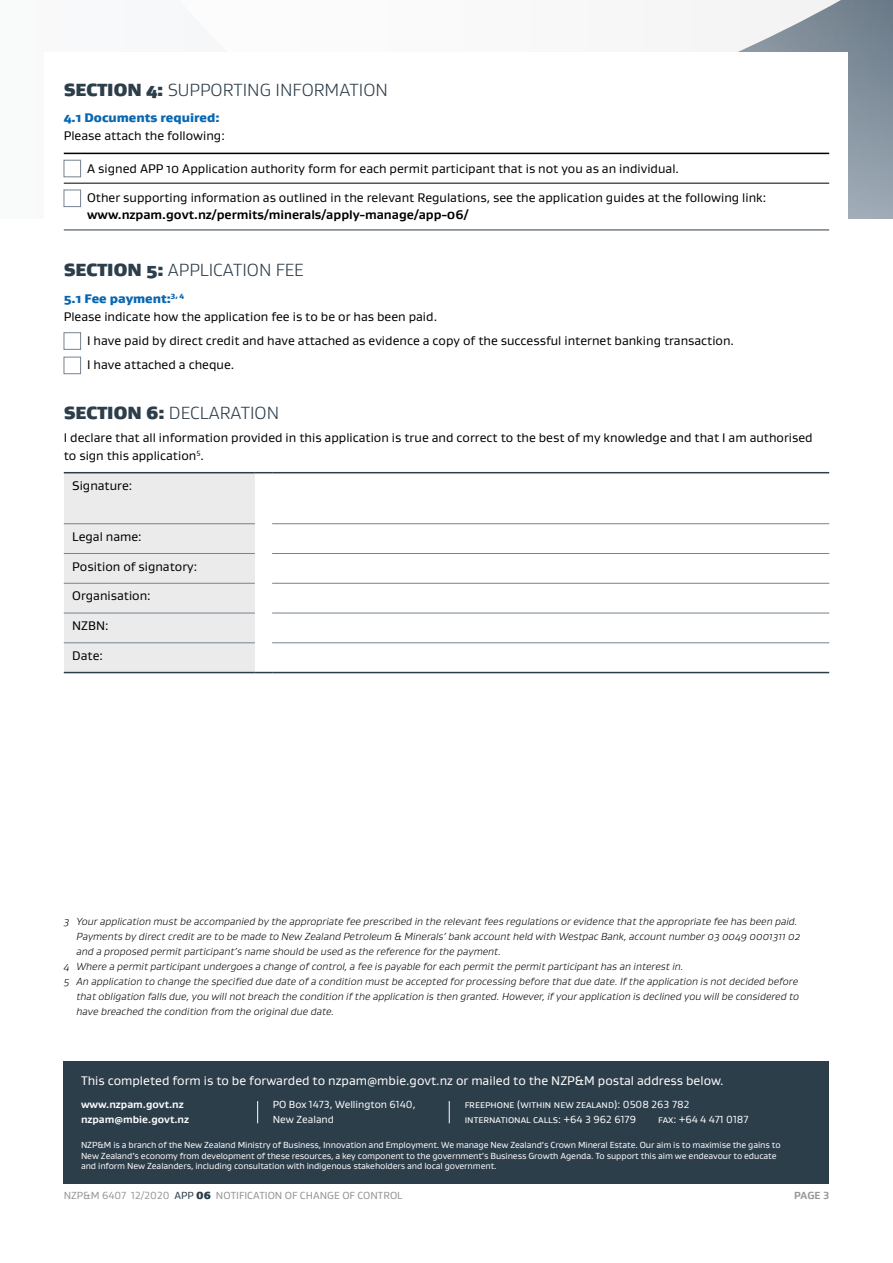
<style>
.page{position:relative;width:893px;height:1263px;background:#fff}
.page>*{position:absolute;margin:0;border:0;box-sizing:border-box;transform-origin:0 0}
.t1{font:300 18px "Gustan";color:#2d3e4b}
.t2{font:12.75px/24.5px "Gustan";color:#000}
.t3{font:12.75px "Gustan";color:#fff}
.t4{font:700 12.75px "Gustan";color:#000}
.t5{font:900 12.75px "Gustan";color:#0867b2}
.t6{font:italic 300 10.5px/15px "Gustan";color:#000}
.t7{font:10.5px/15px "Gustan";color:#fff}
.t8{font:10.5px "Gustan";color:#939598}
.t9{font:700 10.5px/15px "Gustan";color:#fff}
.t10{font:700 10.5px "Gustan";color:#939598}
.t11{font:9px/10.5px "Gustan";letter-spacing:-.01em;color:#fff}
.s1{font-weight:900}
.s2{color:#2d3e4b}
.s3{font-weight:900;color:#2d3e4b}
</style>
<div class="page">
<svg style="left:783px;top:0;width:110px;height:218px;background:#8b98a4"></svg>
<svg style="left:738px;top:0;width:45px;height:52px;fill:#f4f4f5"></svg>
<div style="left:64px;top:1061px;width:765px;height:123px;background:#2d3e4b"></div>
<svg style="left:257px;top:1101px;width:1px;height:22px"></svg>
<svg style="left:449px;top:1101px;width:1px;height:22px"></svg>
<div style="left:45px;top:53px;width:803px;height:513px;background:#fff"></div>
<hr style="left:272px;top:642px;width:557px;height:1px;background:#738391">
<hr style="left:272px;top:613px;width:557px;height:1px;background:#738391">
<hr style="left:272px;top:523px;width:557px;height:1px;background:#738391">
<hr style="left:272px;top:583px;width:557px;height:1px;background:#738391">
<hr style="left:272px;top:553px;width:557px;height:1px;background:#738391">
<hr style="left:64px;top:153px;width:765px;height:1px;background:#000">
<hr style="left:64px;top:230px;width:765px;height:1px;background:#2d3e4b">
<hr style="left:64px;top:183px;width:765px;height:1px;background:#000">
<div style="left:64px;top:160px;width:17px;height:17px;border:1px solid #738391"></div>
<div style="left:64px;top:190px;width:17px;height:17px;border:1px solid #738391"></div>
<svg style="left:64px;top:332px;width:17px;height:42px"></svg>
<div style="left:64px;top:473px;width:191px;height:51px;background:#ebebec"></div>
<div style="left:64px;top:524px;width:191px;height:29px;background:#ebebec"></div>
<div style="left:64px;top:553px;width:191px;height:30px;background:#ebebec"></div>
<div style="left:64px;top:583px;width:191px;height:30px;background:#ebebec"></div>
<div style="left:64px;top:613px;width:191px;height:30px;background:#ebebec"></div>
<div style="left:64px;top:643px;width:191px;height:29px;background:#ebebec"></div>
<hr style="left:64px;top:553px;width:191px;height:1px;background:#738391">
<hr style="left:64px;top:583px;width:191px;height:1px;background:#738391">
<hr style="left:64px;top:472px;width:191px;height:1px;background:#2d3e4b">
<hr style="left:64px;top:523px;width:191px;height:1px;background:#738391">
<hr style="left:64px;top:613px;width:191px;height:1px;background:#738391">
<hr style="left:64px;top:642px;width:191px;height:1px;background:#738391">
<hr style="left:64px;top:672px;width:191px;height:1px;background:#2d3e4b">
<hr style="left:272px;top:472px;width:557px;height:1px;background:#2d3e4b">
<svg style="left:255px;top:472px;width:17px;height:1px"></svg>
<svg style="left:255px;top:672px;width:17px;height:1px"></svg>
<hr style="left:272px;top:672px;width:557px;height:1px;background:#2d3e4b">
<p class="t1" style="left:64px;top:78px;width:326px"><span class="s1">SECTION 4:</span> SUPPORTING INFORMATION</p>
<h6 class="t5" style="left:64px;top:110px;width:157px">4.1 Documents required:</h6>
<p class="t2" style="left:64px;top:123px;width:163px">Please attach the following:</p>
<p class="t2" style="left:87px;top:156px;width:593px">A signed APP 10 Application authority form for each permit participant that is not you as an individual.</p>
<p class="t2" style="left:87px;top:185px;width:681px">Other supporting information as outlined in the relevant Regulations, see the application guides at the following link:</p>
<h6 class="t4" style="left:87px;top:206px;width:383px">www.nzpam.govt.nz/permits/minerals/apply-manage/app-06/</h6>
<p class="t1" style="left:64px;top:259px;width:242px"><span class="s1">SECTION 5:</span> APPLICATION FEE</p>
<h6 class="t5" style="left:64px;top:290px;width:122px">5.1 Fee payment:<sup>3,</sup> <sup>4</sup></h6>
<p class="t2" style="left:87px;top:304px;width:648px;text-indent:-23px">Please indicate how the application fee is to be or has been paid.<br>I have paid by direct credit and have attached as evidence a copy of the successful internet banking transaction.<br>I have attached a cheque.</p>
<p class="t1" style="left:64px;top:402px;width:217px"><span class="s1">SECTION 6:</span> DECLARATION</p>
<p class="t2" style="left:64px;top:428px;width:750px;line-height:18px">I declare that all information provided in this application is true and correct to the best of my knowledge and that I am authorised to sign this application<sup>5</sup>.</p>
<p class="t2" style="left:72px;top:473px;width:62px">Signature:</p>
<p class="t2" style="left:72px;top:524px;width:71px">Legal name:</p>
<p class="t2" style="left:72px;top:554px;width:126px">Position of signatory:</p>
<p class="t2" style="left:72px;top:583px;width:80px">Organisation:</p>
<p class="t2" style="left:72px;top:613px;width:38px">NZBN:</p>
<p class="t2" style="left:72px;top:643px;width:32px">Date:</p>
<p class="t6" style="left:77px;top:913px;width:725px;text-indent:-13px">3 Your application must be accompanied by the appropriate fee prescribed in the relevant fees regulations or evidence that the appropriate fee has been paid.<br>Payments by direct credit are to be made to New Zealand Petroleum &amp; Minerals’ bank account held with Westpac Bank, account number 03 0049 0001311 02 and a proposed permit participant’s name should be used as the reference for the payment.</p>
<p class="t6" style="left:64px;top:958px;width:621px">4 Where a permit participant undergoes a change of control, a fee is payable for each permit the permit participant has an interest in.</p>
<p class="t6" style="left:77px;top:973px;width:724px;text-align:justify;text-indent:-13px">5 An application to change the specifed due date of a condition must be accepted for processing before that due date. If the application is not decided before that obligation falls due, you will not breach the condition if the application is then granted. However, if your application is declined you will be considered to have breached the condition from the original due date.</p>
<p class="t3" style="left:81px;top:1072px;width:644px">This completed form is to be forwarded to nzpam@mbie.govt.nz or mailed to the NZP&amp;M postal address below.</p>
<p class="t7" style="left:273px;top:1097px;width:144px">PO Box 1473, Wellington 6140,<br>New Zealand</p>
<p class="t7" style="left:465px;top:1097px;width:226px">freephone (within new zealand): 0508 263 782 international calls: +64 3 962 6179</p>
<p class="t9" style="left:81px;top:1097px;width:110px">www.nzpam.govt.nz nzpam@mbie.govt.nz</p>
<p class="t11" style="left:81px;top:1139px;width:701px">NZP&amp;M is a branch of the New Zealand Ministry of Business, Innovation and Employment. We manage New Zealand’s Crown Mineral Estate. Our aim is to maximise the gains to<br>New Zealand’s economy from development of these resources, a key component to the government’s Business Growth Agenda. To support this aim we endeavour to educate and inform New Zealanders, including consultation with indigenous stakeholders and local government.</p>
<p class="t7" style="left:658px;top:1112px;width:92px">fax: +64 4 471 0187</p>
<p class="t8" style="left:64px;top:1189px;width:340px">NZP&amp;M 6407 12/2020 <span class="s2">APP</span> <span class="s3">06</span> NOTIFICATION OF CHANGE OF CONTROL</p>
<p class="t10" style="left:794px;top:1189px;width:37px">PAGE 3</p>
</div>
